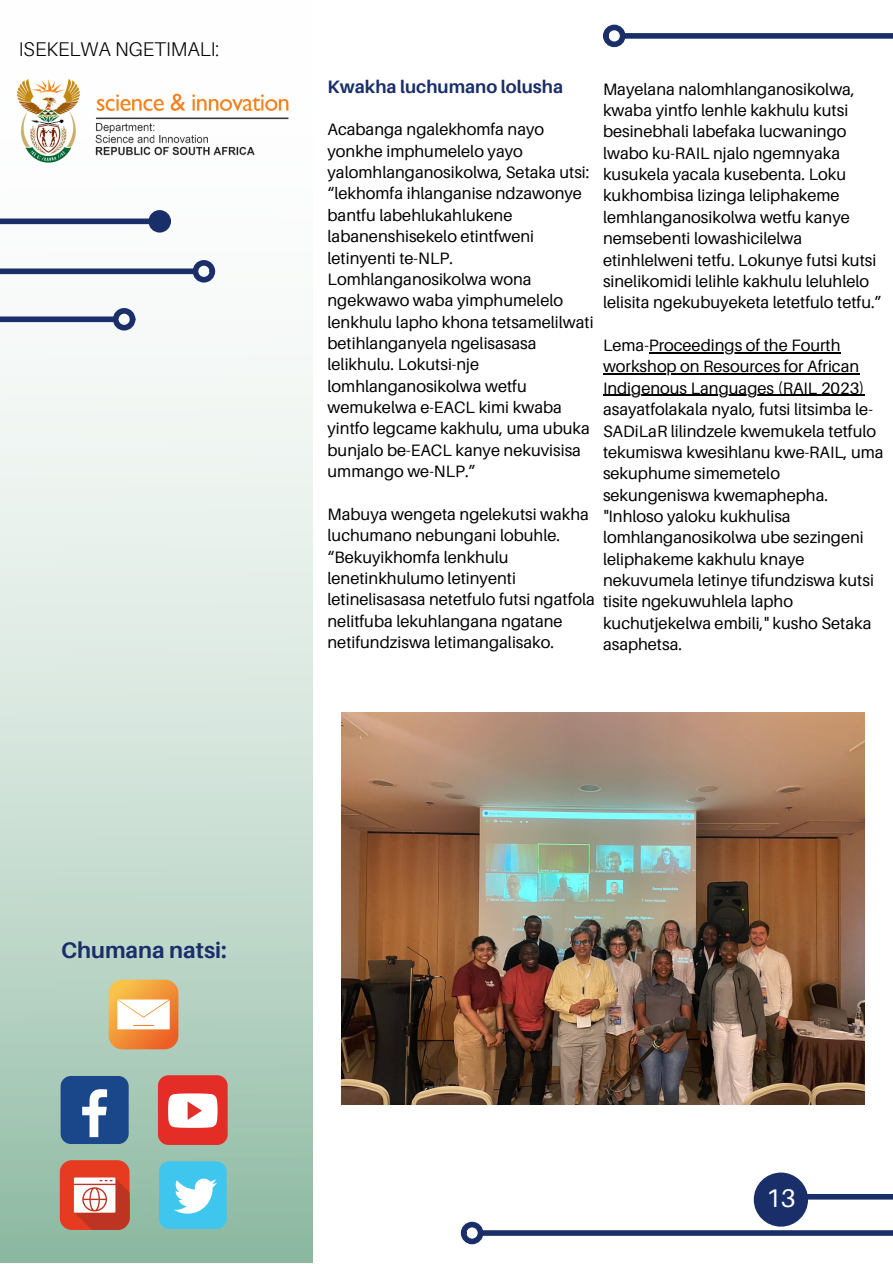
<style>
.page{position:relative;width:893px;height:1264px;background:#fff}
.page>*{position:absolute;margin:0;border:0;box-sizing:border-box;transform-origin:0 0}
.t1{font:25.5px "Aileron";color:#fff}
.t2{font:700 22.5px "Aileron";color:#1a2f69}
.t3{font:300 19.8px "Aileron";color:#000}
.t4{font:700 18px "Aileron";color:#1a2f69}
.t5{font:16.5px/21.3px "Aileron";color:#000}
</style>
<div class="page">
<svg style="left:0;top:210px;width:312px;height:1052px"></svg>
<img style="left:17px;top:79px;width:272px;height:84px">
<div style="left:625px;top:33px;width:267px;height:6px;background:#1a2f69"></div>
<div style="left:603px;top:25px;width:22px;height:22px;border:6px solid #1a2f69;border-radius:50%"></div>
<div style="left:0;top:218px;width:148px;height:6px;background:#1a2f69"></div>
<div style="left:151px;top:213px;width:17px;height:17px;background:#1a2f69;border-radius:50%"></div>
<div style="left:148px;top:210px;width:23px;height:22px;border:6px solid #1a2f69;border-radius:50%"></div>
<div style="left:0;top:268px;width:193px;height:6px;background:#1a2f69"></div>
<div style="left:193px;top:260px;width:22px;height:22px;border:6px solid #1a2f69;border-radius:50%"></div>
<div style="left:0;top:316px;width:113px;height:6px;background:#1a2f69"></div>
<div style="left:113px;top:308px;width:22px;height:22px;border:6px solid #1a2f69;border-radius:50%"></div>
<div style="left:483px;top:1230px;width:409px;height:5px;background:#1a2f69"></div>
<div style="left:461px;top:1221px;width:22px;height:23px;border:6px solid #1a2f69;border-radius:50%"></div>
<div style="left:806px;top:1193px;width:86px;height:6px;background:#1a2f69"></div>
<hr style="left:649px;top:352px;width:191px;height:1px;background:#000">
<hr style="left:603px;top:373px;width:256px;height:2px;background:#000">
<hr style="left:603px;top:395px;width:261px;height:1px;background:#000">
<div style="left:61px;top:1075px;width:68px;height:68px;background:#1a4789;border-radius:10px"></div>
<svg style="left:82px;top:1089px;width:25px;height:48px"></svg>
<svg style="left:109px;top:979px;width:69px;height:70px"></svg>
<div style="left:158px;top:1075px;width:70px;height:69px;background:#e52d27;border-radius:11px"></div>
<svg style="left:168px;top:1093px;width:49px;height:34px;background:#fbe3e2"></svg>
<div style="left:60px;top:1160px;width:69px;height:69px;background:#e63b20;border-radius:12px"></div>
<svg style="left:74px;top:1177px;width:55px;height:52px;background:#dc8a7f"></svg>
<div style="left:159px;top:1161px;width:67px;height:67px;background:#3fc6ee;border-radius:10px"></div>
<svg style="left:174px;top:1178px;width:43px;height:35px"></svg>
<div style="left:753px;top:1172px;width:55px;height:54px;background:#1a2f69;border-radius:50%"></div>
<img style="left:341px;top:712px;width:523px;height:392px">
<p class="t3" style="left:19px;top:37px;width:202px">ISEKELWA NGETIMALI:</p>
<p class="t4" style="left:327px;top:75px;width:237px">Kwakha luchumano lolusha</p>
<p class="t5" style="left:327px;top:118px;width:267px">Acabanga ngalekhomfa nayo yonkhe imphumelelo yayo yalomhlanganosikolwa, Setaka utsi: “lekhomfa ihlanganise ndzawonye bantfu labehlukahlukene labanenshisekelo etintfweni letinyenti te-NLP.<br>Lomhlanganosikolwa wona ngekwawo waba yimphumelelo lenkhulu lapho khona tetsamelilwati betihlanganyela ngelisasasa lelikhulu. Lokutsi-nje lomhlanganosikolwa wetfu wemukelwa e-EACL kimi kwaba yintfo legcame kakhulu, uma ubuka bunjalo be-EACL kanye nekuvisisa ummango we-NLP.”</p>
<p class="t5" style="left:327px;top:503px;width:269px">Mabuya wengeta ngelekutsi wakha luchumano nebungani lobuhle. “Bekuyikhomfa lenkhulu lenetinkhulumo letinyenti letinelisasasa netetfulo futsi ngatfola nelitfuba lekuhlangana ngatane netifundziswa letimangalisako.</p>
<p class="t5" style="left:603px;top:78px;width:280px">Mayelana nalomhlanganosikolwa, kwaba yintfo lenhle kakhulu kutsi besinebhali labefaka lucwaningo lwabo ku-RAIL njalo ngemnyaka kusukela yacala kusebenta. Loku kukhombisa lizinga leliphakeme lemhlanganosikolwa wetfu kanye nemsebenti lowashicilelwa etinhlelweni tetfu. Lokunye futsi kutsi sinelikomidi lelihle kakhulu leluhlelo lelisita ngekubuyeketa letetfulo tetfu.”</p>
<p class="t5" style="left:603px;top:334px;width:282px">Lema-Proceedings of the Fourth workshop on Resources for African<br>Indigenous Languages (RAIL 2023) asayatfolakala nyalo, futsi litsimba le-<br>SADiLaR lilindzele kwemukela tetfulo tekumiswa kwesihlanu kwe-RAIL, uma sekuphume simemetelo sekungeniswa kwemaphepha. "Inhloso yaloku kukhulisa lomhlanganosikolwa ube sezingeni leliphakeme kakhulu knaye nekuvumela letinye tifundziswa kutsi tisite ngekuwuhlela lapho kuchutjekelwa embili," kusho Setaka asaphetsa.</p>
<p class="t2" style="left:61px;top:936px;width:167px">Chumana natsi:</p>
<p class="t1" style="left:766px;top:1182px;width:31px">13</p>
</div>
